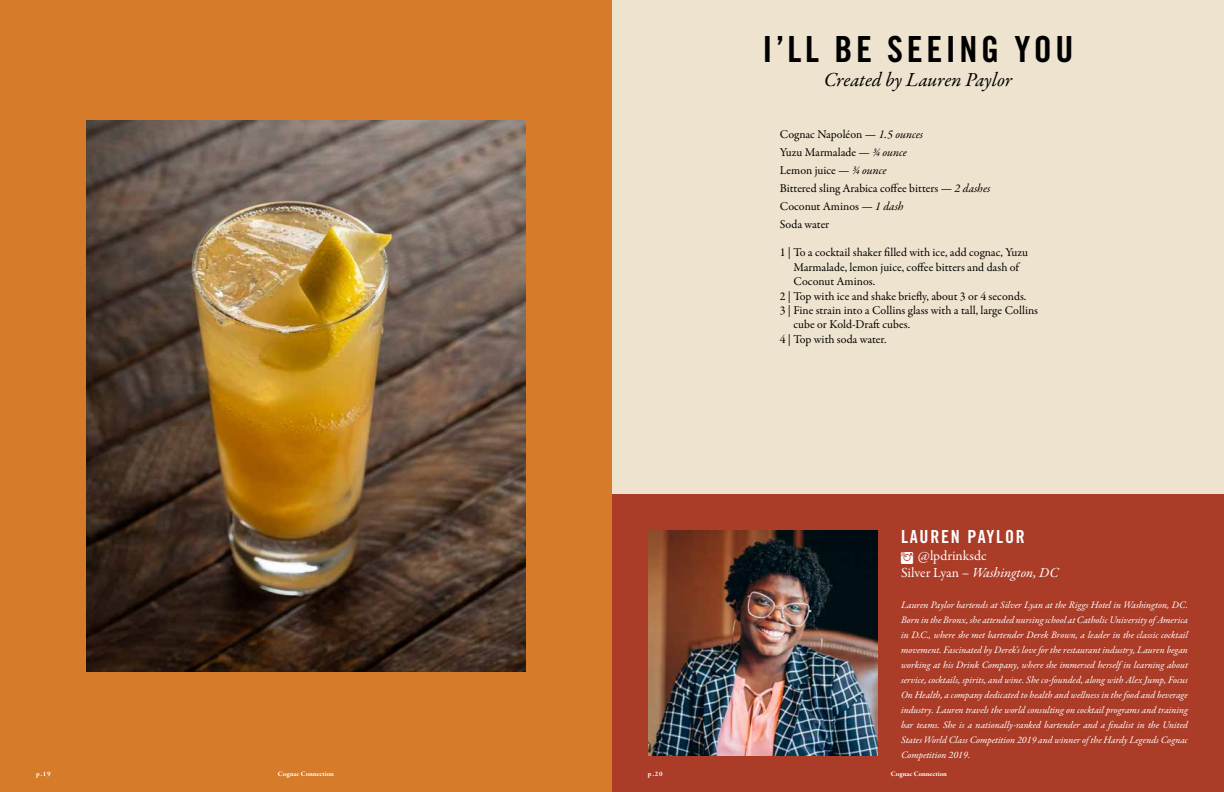
<style>
.page{position:relative;width:1224px;height:792px;background:#fff}
.page>*{position:absolute;margin:0;border:0;box-sizing:border-box;transform-origin:0 0}
.t1{font:36px "Trade Gothic LT Pro Bd Cn 20";letter-spacing:.1em;color:#000}
.t2{font:italic 20px "Garamond Premr Pro";letter-spacing:-.005em;color:#000}
.t3{font:18px "Trade Gothic LT Pro Bd Cn 20";letter-spacing:.1em;color:#fff}
.t4{font:14px/16.8px "Garamond Premr Pro";color:#fff}
.t5{font:12px/18px "Garamond Premr Pro";color:#000}
.t6{font:italic 10px/15px "Garamond Premr Pro";color:#fff;text-align:justify}
.t7{font:700 7px "Garamond Premr Pro";letter-spacing:-.005em;color:#fff}
.s1{font-style:italic}
</style>
<div class="page">
<div style="left:0;top:0;width:612px;height:792px;background:#d57b29"></div>
<img style="left:86px;top:120px;width:440px;height:552px">
<div style="left:612px;top:0;width:612px;height:792px;background:#eee3ce"></div>
<div style="left:612px;top:494px;width:612px;height:298px;background:#ab3c28"></div>
<img style="left:648px;top:530px;width:230px;height:226px">
<h1 class="t1" style="left:762px;top:27px;width:313px">I’LL BE SEEING YOU</h1>
<h2 class="t2" style="left:824px;top:67px;width:190px">Created by Lauren Paylor</h2>
<p class="t5" style="left:780px;top:125px;width:212px">Cognac Napoléon — <span class="s1">1.5 ounces<br></span>Yuzu Marmalade — <span class="s1">¾ ounce<br></span>Lemon juice — <span class="s1">¾ ounce<br></span>Bittered sling Arabica coffee bitters — <span class="s1">2 dashes<br></span>Coconut Aminos — <span class="s1">1 dash<br></span>Soda water</p>
<p class="t5" style="left:780px;top:244px;width:250px">1 | To a cocktail shaker filled with ice, add cognac, Yuzu</p>
<p class="t5" style="left:793px;top:258px;width:227px">Marmalade, lemon juice, coffee bitters and dash of</p>
<p class="t5" style="left:793px;top:273px;width:83px">Coconut Aminos.</p>
<p class="t5" style="left:780px;top:287px;width:248px">2 | Top with ice and shake briefly, about 3 or 4 seconds.</p>
<p class="t5" style="left:780px;top:302px;width:260px">3 | Fine strain into a Collins glass with a tall, large Collins</p>
<p class="t5" style="left:793px;top:316px;width:118px">cube or Kold-Draft cubes.</p>
<p class="t5" style="left:780px;top:330px;width:108px">4 | Top with soda water.</p>
<h3 class="t3" style="left:901px;top:526px;width:125px">LAUREN PAYLOR</h3>
<h3 class="t4" style="left:901px;top:547px;width:159px;text-indent:17px">@lpdrinksdc<br>Silver Lyan – <span class="s1">Washington, DC</span></h3>
<p class="t6" style="left:901px;top:598px;width:289px">Lauren Paylor bartends at Silver Lyan at the Riggs Hotel in Washington, DC.<br>Born in the Bronx, she attended nursing school at Catholic University of America in D.C., where she met bartender Derek Brown, a leader in the classic cocktail movement. Fascinated by Derek’s love for the restaurant industry, Lauren began working at his Drink Company, where she immersed herself in learning about service, cocktails, spirits, and wine. She co-founded, along with Alex Jump, Focus On Health, a company dedicated to health and wellness in the food and beverage industry. Lauren travels the world consulting on cocktail programs and training bar teams. She is a nationally-ranked bartender and a finalist in the United States World Class Competition 2019 and winner of the Hardy Legends Cognac Competition 2019.</p>
<p class="t7" style="left:36px;top:770px;width:16px">p.19</p>
<p class="t7" style="left:278px;top:770px;width:58px">Cognac Connection</p>
<p class="t7" style="left:648px;top:770px;width:16px">p.20</p>
<p class="t7" style="left:891px;top:770px;width:58px">Cognac Connection</p>
</div>
